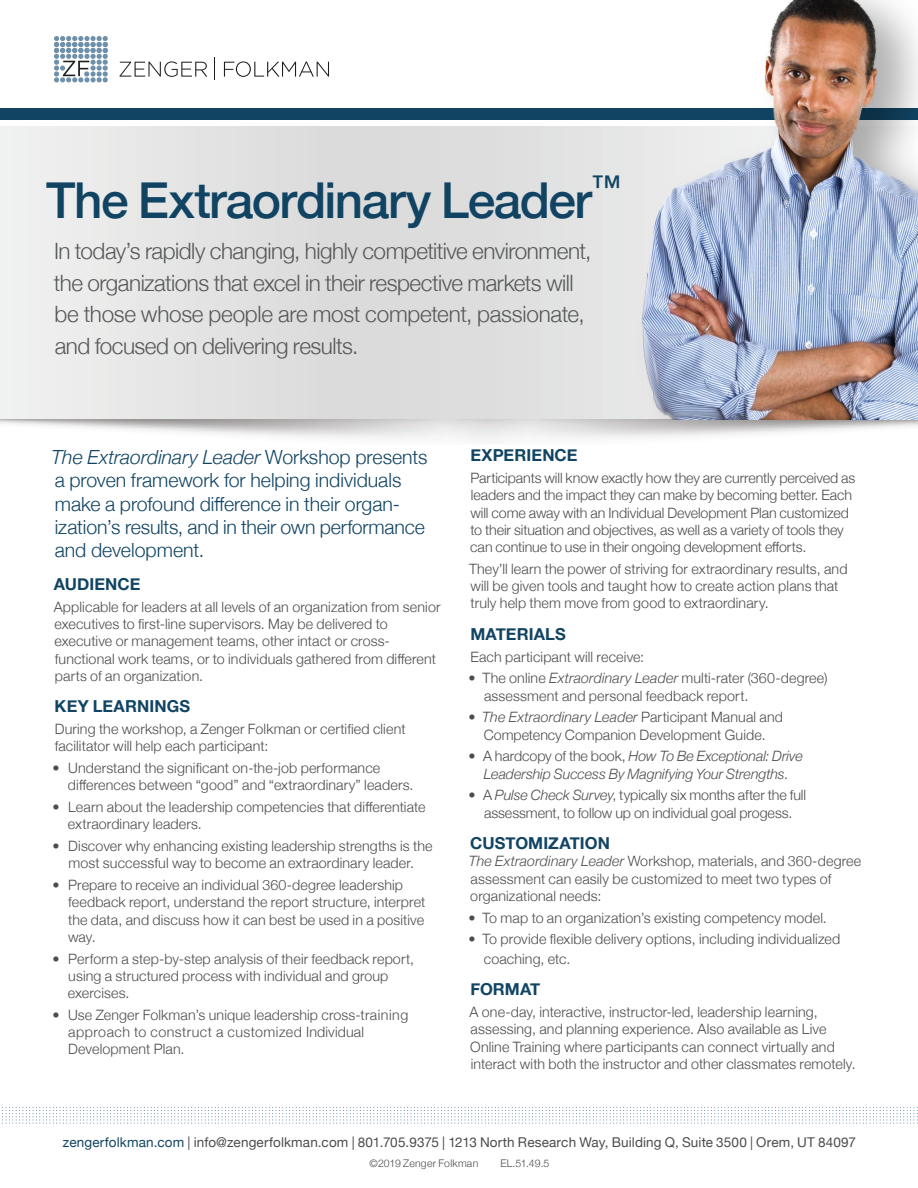
<style>
.page{position:relative;width:918px;height:1188px;background:#fff}
.page>*{position:absolute;margin:0;border:0;box-sizing:border-box;transform-origin:0 0}
.t1{font:500 49.5px "Helvetica Neue";letter-spacing:-.03em;color:#114463}
.t2{font:300 22.5px/31.5px "Helvetica Neue";letter-spacing:-.02em;color:#57585a}
.Titles{font:300 19.5px/23.2px "Helvetica Neue";color:#114463}
.body{font:700 16.5px "Helvetica Neue";letter-spacing:.005em;color:#114463}
.Titles-2{font:700 16.5px "Helvetica Neue";letter-spacing:.005em;color:#114463}
.body-2{font:300 14.25px/17.2px "Helvetica Neue";letter-spacing:.01em;color:#4b4c4d}
.t3{font:italic 300 14.25px/17.2px "Helvetica Neue";letter-spacing:-.01em;color:#4b4c4d;text-align:center}
.t4{font:13.5px "Helvetica Neue";letter-spacing:.01em;color:#4b4c4d}
.t5{font:300 10.5px "Helvetica Neue";letter-spacing:.02em;color:#4b4c4d}
.s1{font-style:italic}
.s2{font-style:normal}
.s3{color:#114463}
</style>
<div class="page">
<div style="left:0;top:108px;width:918px;height:11px;background:#114463"></div>
<div style="left:0;top:126px;width:918px;height:293px;background:linear-gradient(to bottom,#e2e2e3,#e2e2e3)"></div>
<svg style="left:54px;top:36px;width:54px;height:46px"></svg>
<svg style="left:119px;top:61px;width:88px;height:16px"></svg>
<svg style="left:224px;top:61px;width:105px;height:16px"></svg>
<svg style="left:214px;top:58px;width:1px;height:22px"></svg>
<img style="left:537px;top:419px;width:381px;height:19px">
<img style="left:585px;top:0;width:333px;height:419px">
<svg style="left:2px;top:1107px;width:916px;height:17px"></svg>
<p class="t1" style="left:46px;top:160px;width:576px">The Extraordinary Leader<sup>™</sup></p>
<p class="t2" style="left:54px;top:234px;width:539px">In today’s rapidly changing, highly competitive environment, the organizations that excel in their respective markets will be those whose people are most competent, passionate, and focused on delivering results.</p>
<p class="Titles" style="left:51px;top:444px;width:378px"><span class="s1">The Extraordinary Leader</span> Workshop presents a proven framework for helping individuals make a profound difference in their organ&shy;ization’s results, and in their own performance and development.</p>
<p class="Titles-2" style="left:54px;top:571px;width:88px">AUDIENCE</p>
<p class="body-2" style="left:54px;top:597px;width:388px">Applicable for leaders at all levels of an organization from senior executives to first-line supervisors. May be delivered to executive or management teams, other intact or cross&shy;functional work teams, or to individuals gathered from different parts of an organization.</p>
<p class="body" style="left:55px;top:694px;width:137px">KEY LEARNINGS</p>
<p class="body-2" style="left:55px;top:720px;width:352px">During the workshop, a Zenger Folkman or certified client facilitator will help each participant:</p>
<p class="body-2" style="left:68px;top:759px;width:347px;text-indent:-15px">• Understand the significant on-the-job performance differences between “good” and “extraordinary” leaders.</p>
<p class="body-2" style="left:68px;top:798px;width:359px;text-indent:-15px">• Learn about the leadership competencies that differentiate extraordinary leaders.</p>
<p class="body-2" style="left:53px;top:837px;width:381px;text-align:center">• Discover why enhancing existing leadership strengths is the most successful way to become an extraordinary leader.</p>
<p class="body-2" style="left:68px;top:876px;width:359px;text-indent:-16px">• Prepare to receive an individual 360-degree leadership feedback report, understand the report structure, interpret the data, and discuss how it can best be used in a positive way.</p>
<p class="body-2" style="left:68px;top:949px;width:348px;text-indent:-15px">• Perform a step-by-step analysis of their feedback report, using a structured process with individual and group exercises.</p>
<p class="body-2" style="left:68px;top:1005px;width:342px;text-indent:-16px">• Use Zenger Folkman’s unique leadership cross-training approach to construct a customized Individual<br>Development Plan.</p>
<p class="Titles-2" style="left:470px;top:443px;width:109px">EXPERIENCE</p>
<p class="body-2" style="left:470px;top:469px;width:387px">Participants will know exactly how they are currently perceived as leaders and the impact they can make by becoming better. Each will come away with an Individual Development Plan customized to their situation and objectives, as well as a variety of tools they can continue to use in their ongoing development efforts.</p>
<p class="body-2" style="left:469px;top:559px;width:380px">They’ll learn the power of striving for extraordinary results, and will be given tools and taught how to create action plans that truly help them move from good to extraordinary.</p>
<p class="body" style="left:470px;top:621px;width:97px">MATERIALS</p>
<p class="body-2" style="left:471px;top:647px;width:175px">Each participant will receive:</p>
<p class="body-2" style="left:484px;top:669px;width:345px;text-indent:-16px">• The online <span class="s1">Extraordinary Leader</span> multi-rater (360-degree) assessment and personal feedback report.</p>
<p class="body-2" style="left:469px;top:708px;width:316px;text-align:center"><span class="s1">• The Extraordinary Leader</span> Participant Manual and<br>Competency Companion Development Guide.</p>
<p class="t3" style="left:468px;top:747px;width:336px"><span class="s2">• A hardcopy of the book,</span> How To Be Exceptional: Drive<br>Leadership Success By Magnifying Your Strengths<span class="s2">.</span></p>
<p class="body-2" style="left:468px;top:786px;width:339px;text-align:center">• A <span class="s1">Pulse Check Survey</span>, typically six months after the full assessment, to follow up on individual goal progess.</p>
<p class="body" style="left:470px;top:830px;width:141px">CUSTOMIZATION</p>
<p class="body-2" style="left:469px;top:852px;width:394px"><span class="s1">The Extraordinary Leader</span> Workshop, materials, and 360-degree assessment can easily be customized to meet two types of organizational needs:</p>
<p class="body-2" style="left:468px;top:908px;width:360px">• To map to an organization’s existing competency model.</p>
<p class="body-2" style="left:484px;top:929px;width:358px;line-height:19.5px;text-indent:-15px">• To provide flexible delivery options, including individualized coaching, etc.</p>
<p class="body" style="left:470px;top:977px;width:71px">FORMAT</p>
<p class="body-2" style="left:470px;top:1003px;width:388px">A one-day, interactive, instructor-led, leadership learning, assessing, and planning experience. Also available as Live Online Training where participants can connect virtually and interact with both the instructor and other classmates remotely.</p>
<p class="t4" style="left:63px;top:1132px;width:795px"><span class="s3">zengerfolkman.com</span> | info@zengerfolkman.com | 801.705.9375 | 1213 North Research Way, Building Q, Suite 3500 | Orem, UT 84097</p>
<p class="t5" style="left:370px;top:1154px;width:110px">©2019 Zenger Folkman</p>
<p class="t5" style="left:501px;top:1154px;width:50px">EL.51.49.5</p>
</div>
